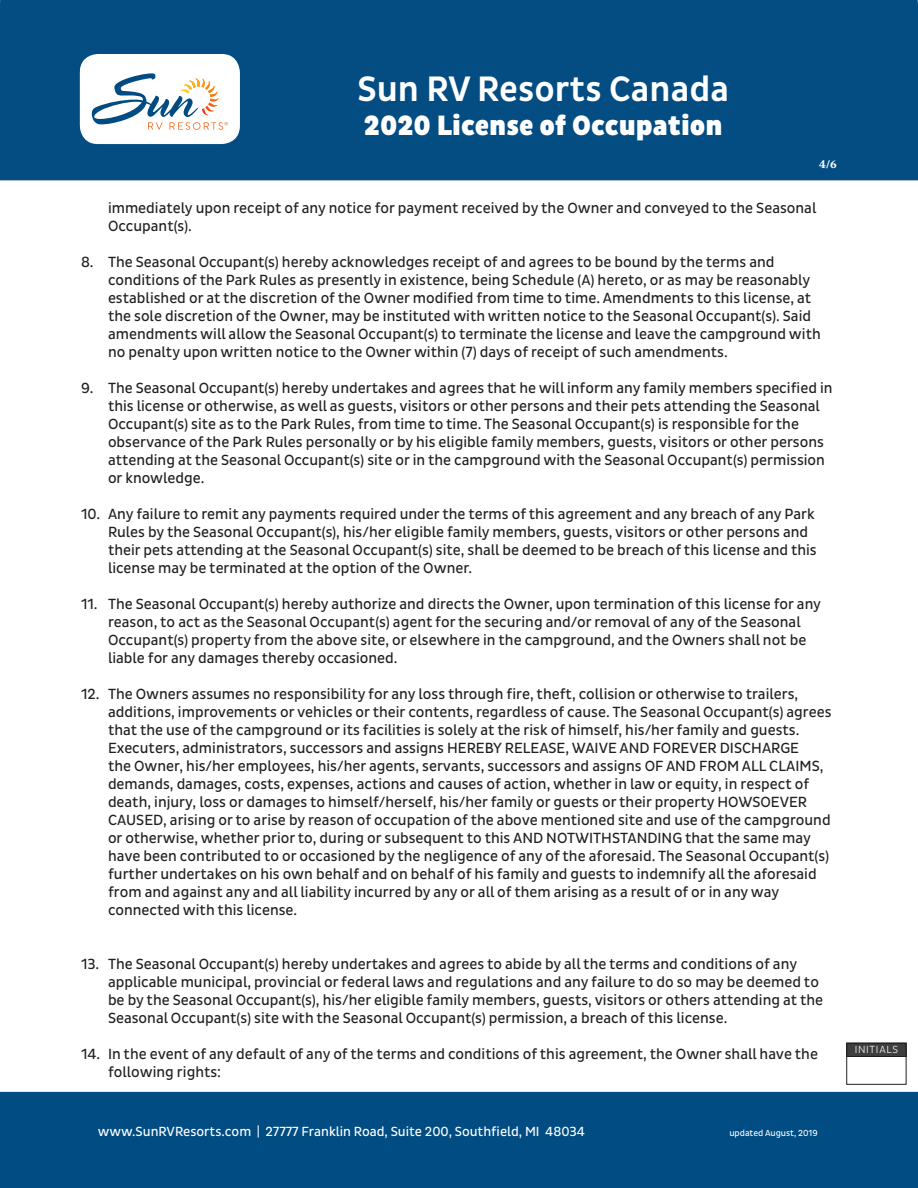
<style>
.page{position:relative;width:918px;height:1188px;background:#fff}
.page>*{position:absolute;margin:0;border:0;box-sizing:border-box;transform-origin:0 0}
.t1{font:500 36px "Pluto Sans Cond";color:#fff}
.t2{font:900 28.5px "Pluto Sans Cond";color:#fff}
.t3{font:15px/18px "Pluto Sans Cond";color:#231f20}
.t4{font:13.5px "Pluto Sans Cond";color:#fff}
.t5{font:700 12px "Meridien LT Std";color:#fff}
.t6{font:300 10.5px "Pluto Sans Cond";letter-spacing:.07em;color:#fff}
.t7{font:9px "Pluto Sans Cond";color:#fff}
</style>
<div class="page">
<div style="left:0;top:1092px;width:918px;height:96px;background:#004c83"></div>
<div style="left:0;top:0;width:918px;height:180px;background:#034d83"></div>
<div style="left:80px;top:54px;width:160px;height:89px;background:#fff;border-radius:18px"></div>
<div style="left:80px;top:56px;width:160px;height:88px;background:#fff;border-radius:18px"></div>
<svg style="left:92px;top:73px;width:136px;height:57px"></svg>
<div style="left:847px;top:1043px;width:59px;height:13px;background:#3e3e3f"></div>
<div style="left:846px;top:1043px;width:60px;height:14px;border:1px solid #231f20"></div>
<div style="left:847px;top:1043px;width:59px;height:42px;border:1px solid #231f20"></div>
<h1 class="t1" style="left:357px;top:68px;width:373px">Sun RV Resorts Canada</h1>
<h2 class="t2" style="left:364px;top:109px;width:360px">2020 License of Occupation</h2>
<p class="t5" style="left:819px;top:157px;width:19px">4/6</p>
<p class="t3" style="left:108px;top:199px;width:710px">immediately upon receipt of any notice for payment received by the Owner and conveyed to the Seasonal<br>Occupant(s).</p>
<p class="t3" style="left:108px;top:253px;width:714px;text-indent:-27px">8. The Seasonal Occupant(s) hereby acknowledges receipt of and agrees to be bound by the terms and conditions of the Park Rules as presently in existence, being Schedule (A) hereto, or as may be reasonably established or at the discretion of the Owner modified from time to time. Amendments to this license, at the sole discretion of the Owner, may be instituted with written notice to the Seasonal Occupant(s). Said amendments will allow the Seasonal Occupant(s) to terminate the license and leave the campground with no penalty upon written notice to the Owner within (7) days of receipt of such amendments.</p>
<p class="t3" style="left:108px;top:379px;width:726px;text-indent:-27px">9. The Seasonal Occupant(s) hereby undertakes and agrees that he will inform any family members specified in this license or otherwise, as well as guests, visitors or other persons and their pets attending the Seasonal Occupant(s) site as to the Park Rules, from time to time. The Seasonal Occupant(s) is responsible for the observance of the Park Rules personally or by his eligible family members, guests, visitors or other persons attending at the Seasonal Occupant(s) site or in the campground with the Seasonal Occupant(s) permission or knowledge.</p>
<p class="t3" style="left:108px;top:505px;width:710px;text-indent:-27px">10. Any failure to remit any payments required under the terms of this agreement and any breach of any Park Rules by the Seasonal Occupant(s), his/her eligible family members, guests, visitors or other persons and their pets attending at the Seasonal Occupant(s) site, shall be deemed to be breach of this license and this license may be terminated at the option of the Owner.</p>
<p class="t3" style="left:108px;top:595px;width:715px;text-indent:-27px">11. The Seasonal Occupant(s) hereby authorize and directs the Owner, upon termination of this license for any reason, to act as the Seasonal Occupant(s) agent for the securing and/or removal of any of the Seasonal Occupant(s) property from the above site, or elsewhere in the campground, and the Owners shall not be liable for any damages thereby occasioned.</p>
<p class="t3" style="left:108px;top:685px;width:725px;text-indent:-27px">12. The Owners assumes no responsibility for any loss through fire, theft, collision or otherwise to trailers, additions, improvements or vehicles or their contents, regardless of cause. The Seasonal Occupant(s) agrees that the use of the campground or its facilities is solely at the risk of himself, his/her family and guests.<br>Executers, administrators, successors and assigns HEREBY RELEASE, WAIVE AND FOREVER DISCHARGE<br>the Owner, his/her employees, his/her agents, servants, successors and assigns OF AND FROM ALL CLAIMS, demands, damages, costs, expenses, actions and causes of action, whether in law or equity, in respect of death, injury, loss or damages to himself/herself, his/her family or guests or their property HOWSOEVER CAUSED, arising or to arise by reason of occupation of the above mentioned site and use of the campground or otherwise, whether prior to, during or subsequent to this AND NOTWITHSTANDING that the same may have been contributed to or occasioned by the negligence of any of the aforesaid. The Seasonal Occupant(s) further undertakes on his own behalf and on behalf of his family and guests to indemnify all the aforesaid from and against any and all liability incurred by any or all of them arising as a result of or in any way connected with this license.</p>
<p class="t3" style="left:108px;top:955px;width:717px;text-indent:-27px">13. The Seasonal Occupant(s) hereby undertakes and agrees to abide by all the terms and conditions of any applicable municipal, provincial or federal laws and regulations and any failure to do so may be deemed to be by the Seasonal Occupant(s), his/her eligible family members, guests, visitors or others attending at the Seasonal Occupant(s) site with the Seasonal Occupant(s) permission, a breach of this license.</p>
<p class="t3" style="left:108px;top:1045px;width:712px;text-indent:-27px">14. In the event of any default of any of the terms and conditions of this agreement, the Owner shall have the following rights:</p>
<p class="t4" style="left:98px;top:1124px;width:489px">www.SunRVResorts.com | 27777 Franklin Road, Suite 200, Southfield, MI 48034</p>
<p class="t7" style="left:729px;top:1128px;width:90px">updated August, 2019</p>
<p class="t6" style="left:855px;top:1044px;width:45px">INITIALS</p>
</div>
